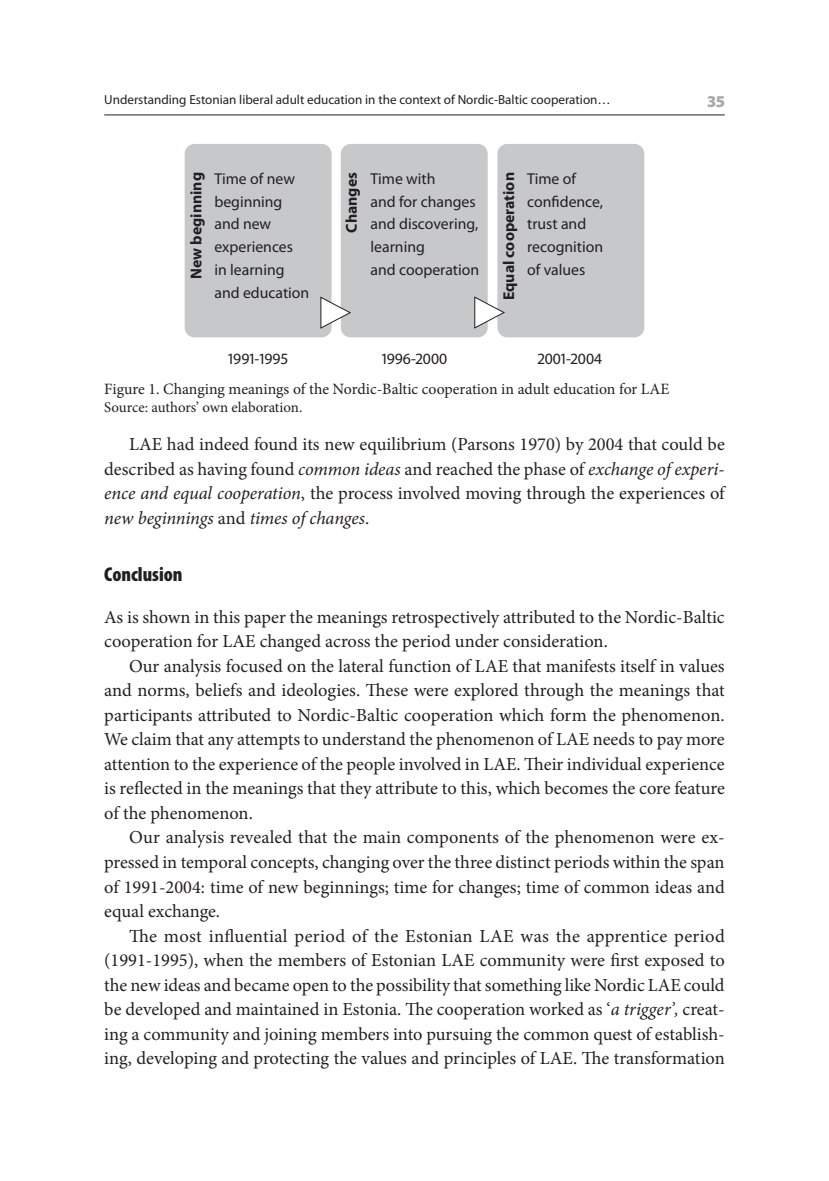
<style>
.page{position:relative;width:829px;height:1181px;background:#fff}
.page>*{position:absolute;margin:0;border:0;box-sizing:border-box;transform-origin:0 0}
.srodtyt-1{font:900 condensed 20.12px "Myriad Pro";color:#231f20}
.tekst{font:18.38px/24.5px "Minion Pro";letter-spacing:-.005em;color:#231f20;text-align:justify}
.t1{font:900 16.62px "Myriad Pro";color:#a8a9ad}
.rysunek_txt{font:15.75px/22.8px "Myriad Pro";color:#231f20}
.diagram_podpis{font:15.75px "Minion Pro";color:#231f20}
.rysunek_txt-2{font:700 15.75px "Myriad Pro";color:#231f20}
.zrodlo_wykres{font:14.88px "Minion Pro";color:#231f20}
.t2{font:13.12px "Myriad Pro";color:#231f20}
.s1{font-style:italic}
</style>
<div class="page">
<hr style="left:104px;top:115px;width:620px;height:1px;background:#231f20">
<div style="left:185px;top:144px;width:146px;height:193px;background:#c7c8ca;border-radius:10px"></div>
<div style="left:341px;top:144px;width:146px;height:193px;background:#c7c8ca;border-radius:10px"></div>
<div style="left:497px;top:144px;width:147px;height:193px;background:#c7c8ca;border-radius:10px"></div>
<svg style="left:320px;top:297px;width:30px;height:32px"></svg>
<svg style="left:474px;top:296px;width:30px;height:33px"></svg>
<p class="t2" style="left:104px;top:92px;width:508px">Understanding Estonian liberal adult education in the context of Nordic-Baltic cooperation…</p>
<p class="t1" style="left:707px;top:90px;width:19px">35</p>
<p class="rysunek_txt-2" style="left:186px;top:279px;width:108px;rotate:-90deg">New beginning</p>
<p class="rysunek_txt" style="left:214px;top:167px;width:96px">Time of new beginning and new experiences in learning and education</p>
<p class="rysunek_txt" style="left:370px;top:167px;width:110px">Time with<br>and for changes and discovering, learning<br>and cooperation</p>
<p class="rysunek_txt" style="left:527px;top:167px;width:78px">Time of confidence, trust and recognition</p>
<p class="rysunek_txt-2" style="left:341px;top:233px;width:62px;rotate:-90deg">Changes</p>
<p class="rysunek_txt-2" style="left:498px;top:300px;width:130px;rotate:-90deg">Equal cooperation</p>
<p class="rysunek_txt" style="left:527px;top:258px;width:60px">of values</p>
<p class="rysunek_txt" style="left:228px;top:347px;width:61px">1991-1995</p>
<p class="rysunek_txt" style="left:381px;top:347px;width:67px">1996-2000</p>
<p class="rysunek_txt" style="left:537px;top:347px;width:66px">2001-2004</p>
<p class="diagram_podpis" style="left:104px;top:378px;width:566px">Figure 1. Changing meanings of the Nordic-Baltic cooperation in adult education for LAE</p>
<p class="zrodlo_wykres" style="left:104px;top:397px;width:200px">Source: authors’ own elaboration.</p>
<p class="tekst" style="left:104px;top:432px;width:622px;text-indent:25px">LAE had indeed found its new equilibrium (Parsons 1970) by 2004 that could be described as having found <span class="s1">common ideas</span> and reached the phase of <span class="s1">exchange of experi&shy;ence and equal cooperation</span>, the process involved moving through the experiences of <span class="s1">new beginnings</span> and <span class="s1">times of changes</span>.</p>
<p class="srodtyt-1" style="left:104px;top:563px;width:80px">Conclusion</p>
<p class="tekst" style="left:104px;top:605px;width:622px">As is shown in this paper the meanings retrospectively attributed to the Nordic-Baltic cooperation for LAE changed across the period under consideration.</p>
<p class="tekst" style="left:104px;top:654px;width:622px;text-indent:25px">Our analysis focused on the lateral function of LAE that manifests itself in values and norms, beliefs and ideologies. These were explored through the meanings that participants attributed to Nordic-Baltic cooperation which form the phenomenon.<br>We claim that any attempts to understand the phenomenon of LAE needs to pay more attention to the experience of the people involved in LAE. Their individual experience is reflected in the meanings that they attribute to this, which becomes the core feature of the phenomenon.</p>
<p class="tekst" style="left:104px;top:825px;width:622px;text-indent:25px">Our analysis revealed that the main components of the phenomenon were ex&shy;pressed in temporal concepts, changing over the three distinct periods within the span of 1991-2004: time of new beginnings; time for changes; time of common ideas and equal exchange.</p>
<p class="tekst" style="left:104px;top:923px;width:622px;text-indent:25px">The most influential period of the Estonian LAE was the apprentice period (1991-1995), when the members of Estonian LAE community were first exposed to the new ideas and became open to the possibility that something like Nordic LAE could be developed and maintained in Estonia. The cooperation worked as ‘<span class="s1">a trigger’,</span> creat&shy;ing a community and joining members into pursuing the common quest of establish&shy;ing, developing and protecting the values and principles of LAE. The transformation</p>
</div>
